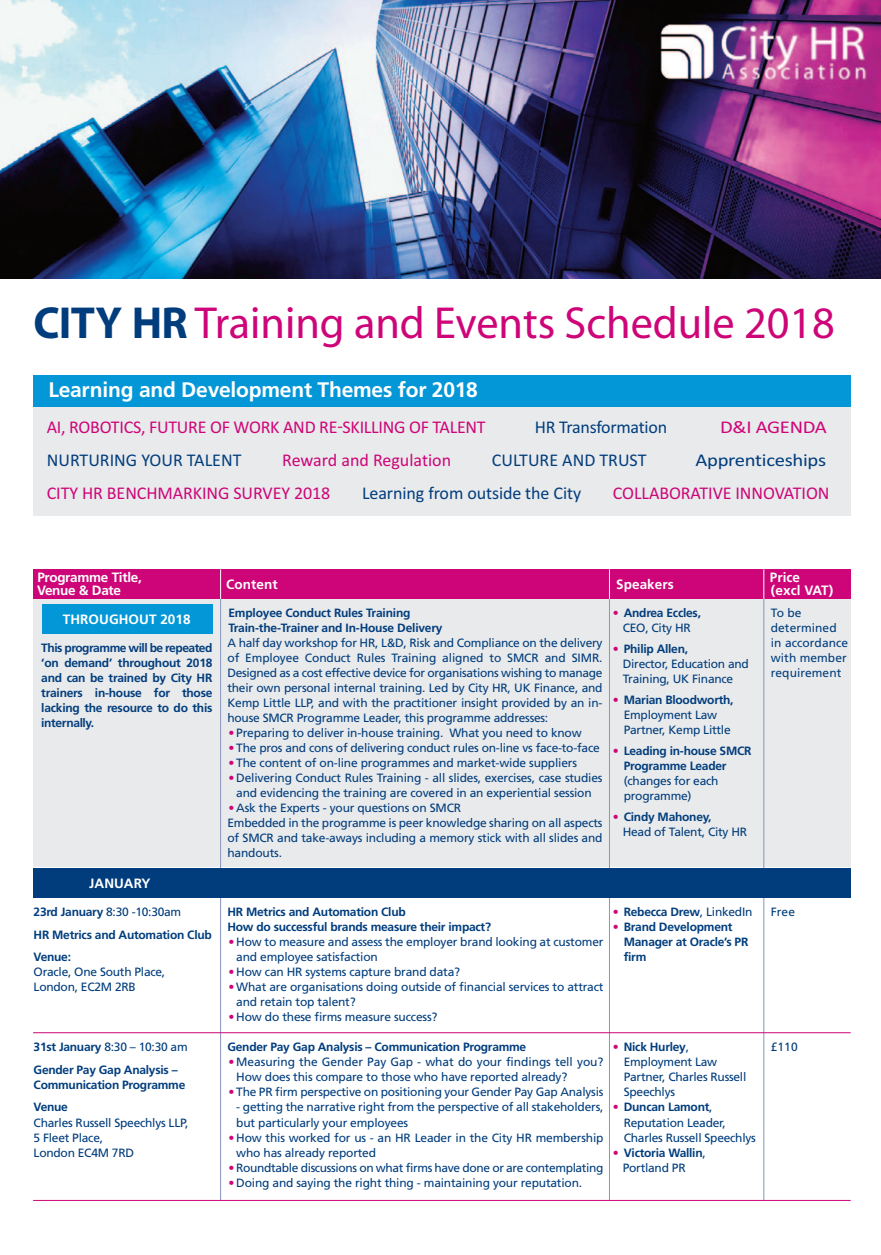
<style>
.page{position:relative;width:881px;height:1255px;background:#fff}
.page>*{position:absolute;margin:0;border:0;box-sizing:border-box;transform-origin:0 0}
.t1{font:45px "Myriad";color:#cd0578}
.t2{font:700 21px "Frutiger";letter-spacing:-.01em;color:#fff}
.t3{font:18px "Calibri";letter-spacing:-.005em;color:#cd0578}
.t4{font:18px "Calibri";letter-spacing:-.005em;color:#013d7d}
.t5{font:18px "Calibri";letter-spacing:-.005em;color:#013d7d;scale:1.15 1}
.t6{font:18px "Calibri";letter-spacing:-.005em;color:#cd0578;scale:1.15 1}
.t7{font:700 13.5px "Frutiger";letter-spacing:.005em;color:#fff}
.t8{font:700 13.5px "Frutiger";letter-spacing:-.02em;color:#fff}
.t9{font:12px/15px "Frutiger";letter-spacing:-.015em;color:#013d7d}
.t10{font:700 12px/15px "Frutiger";letter-spacing:-.02em;color:#013d7d}
.t11{font:12px/15px "Frutiger";letter-spacing:.005em;color:#013d7d}
.s1{font-weight:700;color:#013d7d}
.s2{font-weight:400}
.s3{color:#cd0578}
.s4{font-weight:400;color:#cd0578}
.s5{font-weight:700}
</style>
<div class="page">
<div style="left:34px;top:594px;width:816px;height:273px;background:#e9eaeb"></div>
<hr style="left:220px;top:597px;width:1px;height:602px;background:#8696bf">
<hr style="left:609px;top:597px;width:1px;height:602px;background:#8696bf">
<hr style="left:763px;top:597px;width:1px;height:602px;background:#8696bf">
<div style="left:34px;top:383px;width:816px;height:132px;background:#e9eaeb"></div>
<div style="left:34px;top:569px;width:816px;height:30px;background:#cd0578"></div>
<div style="left:34px;top:868px;width:816px;height:30px;background:#013d7d"></div>
<hr style="left:220px;top:569px;width:1px;height:30px;background:#fff">
<hr style="left:609px;top:569px;width:1px;height:30px;background:#fff">
<hr style="left:763px;top:569px;width:1px;height:30px;background:#fff">
<div style="left:34px;top:375px;width:816px;height:31px;background:#0497d7"></div>
<div style="left:42px;top:604px;width:171px;height:30px;background:#0497d7"></div>
<hr style="left:33px;top:1032px;width:817px;height:1px;background:#cd0578">
<hr style="left:33px;top:1199px;width:817px;height:1px;background:#cd0578">
<img style="left:0;top:0;width:880px;height:279px">
<h1 class="t1" style="left:33px;top:306px;width:802px"><span class="s1">CITY HR</span> Training and Events Schedule 2018</h1>
<h2 class="t2" style="left:48px;top:381px;width:431px">Learning and Development Themes for 2018</h2>
<h3 class="t3" style="left:47px;top:420px;width:440px">AI, ROBOTICS, FUTURE OF WORK AND RE-SKILLING OF TALENT</h3>
<h3 class="t4" style="left:534px;top:420px;width:134px">HR Transformation</h3>
<h3 class="t6" style="left:719px;top:420px;width:94px">D&amp;I AGENDA</h3>
<h3 class="t4" style="left:47px;top:453px;width:196px">NURTURING YOUR TALENT</h3>
<h3 class="t3" style="left:282px;top:453px;width:170px">Reward and Regulation</h3>
<h3 class="t4" style="left:491px;top:453px;width:156px">CULTURE AND TRUST</h3>
<h3 class="t5" style="left:695px;top:453px;width:115px">Apprenticeships</h3>
<h3 class="t3" style="left:47px;top:486px;width:285px">CITY HR BENCHMARKING SURVEY 2018</h3>
<h3 class="t4" style="left:362px;top:486px;width:220px">Learning from outside the City</h3>
<h3 class="t3" style="left:612px;top:486px;width:218px">COLLABORATIVE INNOVATION</h3>
<p class="t8" style="left:37px;top:571px;width:106px">Programme Title,</p>
<p class="t7" style="left:226px;top:579px;width:53px">Content</p>
<p class="t7" style="left:616px;top:579px;width:59px">Speakers</p>
<p class="t7" style="left:769px;top:571px;width:32px">Price</p>
<p class="t8" style="left:37px;top:584px;width:85px">Venue &amp; Date</p>
<p class="t7" style="left:770px;top:584px;width:64px">(excl VAT)</p>
<p class="t7" style="left:63px;top:614px;width:129px">THROUGHOUT 2018</p>
<p class="t10" style="left:41px;top:641px;width:172px;text-align:justify">This programme will be repeated ‘on demand’ throughout 2018 and can be trained by City HR trainers in-house for those lacking the resource to do this internally.</p>
<p class="t7" style="left:89px;top:877px;width:63px">JANUARY</p>
<p class="t10" style="left:34px;top:901px;width:180px;line-height:22.5px">23rd January <span class="s2">8:30 -10:30am<br></span>HR Metrics and Automation Club<br>Venue:</p>
<p class="t9" style="left:34px;top:965px;width:133px">Oracle, One South Place,<br>London, EC2M 2RB</p>
<p class="t10" style="left:34px;top:1036px;width:156px;line-height:22.5px">31st January <span class="s2">8:30 – 10:30 am<br></span>Gender Pay Gap Analysis –</p>
<p class="t10" style="left:34px;top:1074px;width:153px;line-height:22.5px">Communication Programme<br>Venue</p>
<p class="t9" style="left:34px;top:1115px;width:156px">Charles Russell Speechlys LLP,<br>5 Fleet Place,<br>London EC4M 7RD</p>
<p class="t10" style="left:228px;top:606px;width:215px">Employee Conduct Rules Training<br>Train-the-Trainer and In-House Delivery</p>
<p class="t9" style="left:227px;top:636px;width:376px;text-align:justify">A half day workshop for HR, L&amp;D, Risk and Compliance on the delivery of Employee Conduct Rules Training aligned to SMCR and SIMR.<br>Designed as a cost effective device for organisations wishing to manage their own personal internal training. Led by City HR, UK Finance, and Kemp Little LLP, and with the practitioner insight provided by an in&shy;house SMCR Programme Leader, this programme addresses:</p>
<p class="t9" style="left:228px;top:726px;width:355px"><span class="s3">•</span> Preparing to deliver in-house training. What you need to know</p>
<p class="t9" style="left:228px;top:741px;width:372px"><span class="s3">•</span> The pros and cons of delivering conduct rules on-line vs face-to-face</p>
<p class="t9" style="left:228px;top:756px;width:350px"><span class="s3">•</span> The content of on-line programmes and market-wide suppliers</p>
<p class="t9" style="left:228px;top:771px;width:375px;text-align:center"><span class="s3">•</span> Delivering Conduct Rules Training - all slides, exercises, case studies and evidencing the training are covered in an experiential session</p>
<p class="t9" style="left:227px;top:801px;width:376px"><span class="s3">•</span> Ask the Experts - your questions on SMCR<br>Embedded in the programme is peer knowledge sharing on all aspects of SMCR and take-aways including a memory stick with all slides and handouts.</p>
<p class="t10" style="left:612px;top:606px;width:90px;text-align:center"><span class="s4">•</span> Andrea Eccles,<br><span class="s2">CEO, City HR</span></p>
<p class="t9" style="left:622px;top:642px;width:128px;text-indent:-10px"><span class="s3">•</span> <span class="s5">Philip Allen,<br></span>Director, Education and<br>Training, UK Finance</p>
<p class="t9" style="left:623px;top:693px;width:111px;text-indent:-11px"><span class="s3">•</span> <span class="s5">Marian Bloodworth,<br></span>Employment Law<br>Partner, Kemp Little</p>
<p class="t10" style="left:623px;top:744px;width:129px;text-indent:-11px"><span class="s4">•</span> Leading in-house SMCR<br>Programme Leader</p>
<p class="t9" style="left:623px;top:774px;width:96px">(changes for each programme)</p>
<p class="t9" style="left:622px;top:810px;width:126px;text-indent:-10px"><span class="s3">•</span> <span class="s5">Cindy Mahoney,<br></span>Head of Talent, City HR</p>
<p class="t10" style="left:227px;top:905px;width:265px">HR Metrics and Automation Club<br>How do successful brands measure their impact?</p>
<p class="t9" style="left:236px;top:935px;width:368px;text-indent:-8px"><span class="s3">•</span> How to measure and assess the employer brand looking at customer and employee satisfaction</p>
<p class="t9" style="left:228px;top:965px;width:233px"><span class="s3">•</span> How can HR systems capture brand data?</p>
<p class="t9" style="left:236px;top:980px;width:368px;text-indent:-8px"><span class="s3">•</span> What are organisations doing outside of financial services to attract and retain top talent?</p>
<p class="t9" style="left:228px;top:1010px;width:210px"><span class="s3">•</span> How do these firms measure success?</p>
<p class="t10" style="left:227px;top:1040px;width:300px">Gender Pay Gap Analysis – Communication Programme</p>
<p class="t9" style="left:236px;top:1055px;width:368px;text-indent:-8px"><span class="s3">•</span> Measuring the Gender Pay Gap - what do your findings tell you?<br>How does this compare to those who have reported already?</p>
<p class="t9" style="left:228px;top:1085px;width:376px"><span class="s3">•</span> The PR firm perspective on positioning your Gender Pay Gap Analysis</p>
<p class="t9" style="left:236px;top:1100px;width:368px">- getting the narrative right from the perspective of all stakeholders, but particularly your employees</p>
<p class="t9" style="left:236px;top:1130px;width:368px;text-indent:-8px"><span class="s3">•</span> How this worked for us - an HR Leader in the City HR membership who has already reported</p>
<p class="t9" style="left:228px;top:1160px;width:376px"><span class="s3">•</span> Roundtable discussions on what firms have done or are contemplating</p>
<p class="t9" style="left:228px;top:1175px;width:355px"><span class="s3">•</span> Doing and saying the right thing - maintaining your reputation.</p>
<p class="t10" style="left:612px;top:905px;width:141px"><span class="s4">•</span> Rebecca Drew<span class="s2">, LinkedIn</span></p>
<p class="t10" style="left:623px;top:920px;width:126px;text-indent:-11px"><span class="s4">•</span> Brand Development<br>Manager at Oracle’s PR firm</p>
<p class="t9" style="left:623px;top:1040px;width:124px;text-indent:-11px"><span class="s3">•</span> <span class="s5">Nick Hurley</span>,<br>Employment Law<br>Partner, Charles Russell<br>Speechlys</p>
<p class="t9" style="left:623px;top:1100px;width:134px;text-indent:-11px"><span class="s3">•</span> <span class="s5">Duncan Lamont</span>,<br>Reputation Leader,<br>Charles Russell Speechlys</p>
<p class="t10" style="left:622px;top:1145px;width:84px;text-indent:-10px"><span class="s4">•</span> Victoria Wallin<span class="s2">,<br>Portland PR</span></p>
<p class="t11" style="left:770px;top:606px;width:79px">To be determined in accordance with member requirement</p>
<p class="t9" style="left:770px;top:905px;width:26px">Free</p>
<p class="t9" style="left:770px;top:1040px;width:28px">£110</p>
</div>
